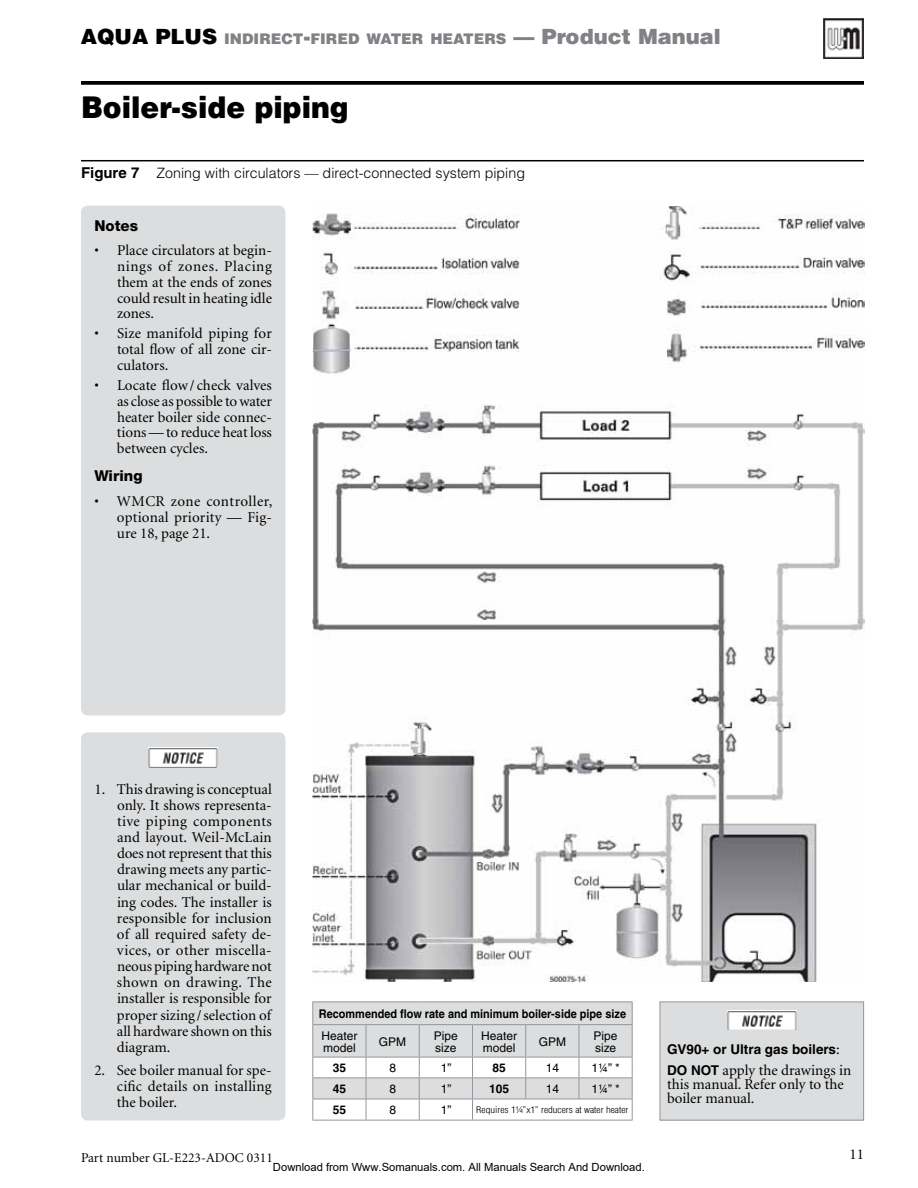
<style>
.page{position:relative;width:918px;height:1188px;background:#fff}
.page>*{position:absolute;margin:0;border:0;box-sizing:border-box;transform-origin:0 0}
.t1{font:900 30px "Helvetica";color:#000;scale:.94 1}
.t2{font:15px/16.2px "Minion";color:#000;text-align:justify}
.t3{font:800 15px "Helvetica Neue";color:#000}
.t4{font:900 14.7px "Helvetica";color:#808285}
.t5{font:300 14.25px "Helvetica";color:#000}
.t6{font:13.5px "Minion";color:#000}
.t7{font:700 13.5px "Helvetica";color:#000}
.t8{font:12px/12px "Helvetica";color:#000}
.t9{font:700 12px "Helvetica";color:#000;scale:.91 1}
.t10{font:700 12px "Helvetica";color:#000}
.t11{font:11.25px "Arial";color:#000}
.t12{font:300 condensed 9px "Helvetica";color:#000;scale:1.18 1}
.s1{font-size:21px;color:#000}
.s2{font-size:21px}
.s3{font-weight:700;font-size:15px}
.s4{font-family:"Minion";font-weight:400;font-size:15px}
.s5{font-family:"Helvetica";font-weight:700;font-size:13.5px}
</style>
<div class="page">
<hr style="left:81px;top:160px;width:783px;height:1px;background:#000">
<img style="left:312px;top:206px;width:552px;height:776px">
<div style="left:81px;top:206px;width:204px;height:509px;background:#dcddde;border-radius:7px"></div>
<div style="left:81px;top:732px;width:204px;height:388px;background:#dcddde;border-radius:7px"></div>
<img style="left:149px;top:748px;width:69px;height:20px">
<div style="left:660px;top:1002px;width:204px;height:118px;background:#dcddde"></div>
<img style="left:727px;top:1010px;width:69px;height:20px">
<div style="left:660px;top:1002px;width:204px;height:118px;border:1px solid #939598"></div>
<svg style="left:312px;top:1002px;width:321px;height:118px"></svg>
<hr style="left:312px;top:1120px;width:54px;height:1px;background:#939598">
<hr style="left:366px;top:1120px;width:53px;height:1px;background:#939598">
<hr style="left:419px;top:1120px;width:53px;height:1px;background:#939598">
<hr style="left:472px;top:1120px;width:54px;height:1px;background:#939598">
<hr style="left:526px;top:1120px;width:53px;height:1px;background:#939598">
<hr style="left:579px;top:1120px;width:54px;height:1px;background:#939598">
<svg style="left:81px;top:81px;width:783px;height:4px;background:#0f0f0f"></svg>
<img style="left:824px;top:18px;width:40px;height:41px">
<p class="t4" style="left:81px;top:29px;width:642px"><span class="s1">AQUA PLUS</span> INDIRECT<span class="s2">-</span>FIRED WATER HEATERS <span class="s2">—</span> <span class="s2">Product Manual</span></p>
<h1 class="t1" style="left:81px;top:88px;width:286px">Boiler-side piping</h1>
<p class="t5" style="left:81px;top:164px;width:446px"><span class="s3">Figure 7</span> Zoning with circulators — direct-connected system piping</p>
<p class="t3" style="left:95px;top:216px;width:45px">Notes</p>
<p class="t2" style="left:117px;top:243px;width:156px;line-height:15.8px;text-indent:-22px">• Place circulators at begin&shy;nings of zones. Placing them at the ends of zones could result in heating idle zones.</p>
<p class="t2" style="left:117px;top:326px;width:156px;line-height:15.8px;text-indent:-22px">• Size manifold piping for total flow of all zone cir&shy;culators.</p>
<p class="t2" style="left:117px;top:378px;width:156px;line-height:15.8px;text-indent:-22px">• Locate flow/ check valves as close as possible to water heater boiler side connec&shy;tions — to reduce heat loss between cycles.</p>
<p class="t3" style="left:94px;top:467px;width:50px">Wiring</p>
<p class="t2" style="left:117px;top:494px;width:157px;line-height:15.8px;text-indent:-23px">• WMCR zone controller, optional priority — Fig&shy;ure 18, page 21.</p>
<p class="t2" style="left:117px;top:781px;width:156px;text-indent:-22px">1. This drawing is conceptual only. It shows representa&shy;tive piping components and layout. Weil-McLain does not represent that this drawing meets any partic&shy;ular mechanical or build&shy;ing codes. The installer is responsible for inclusion of all required safety de&shy;vices, or other miscella&shy;neous piping hardware not shown on drawing. The installer is responsible for proper sizing /selection of all hardware shown on this diagram.</p>
<p class="t2" style="left:117px;top:1062px;width:156px;text-indent:-22px">2. See boiler manual for spe&shy;cific details on installing the boiler.</p>
<p class="t9" style="left:319px;top:1006px;width:339px">Recommended flow rate and minimum boiler-side pipe size</p>
<p class="t8" style="left:321px;top:1029px;width:38px">Heater model</p>
<p class="t8" style="left:379px;top:1035px;width:29px">GPM</p>
<p class="t8" style="left:434px;top:1029px;width:26px">Pipe size</p>
<p class="t8" style="left:481px;top:1029px;width:38px">Heater model</p>
<p class="t8" style="left:539px;top:1035px;width:29px">GPM</p>
<p class="t8" style="left:594px;top:1029px;width:26px">Pipe size</p>
<p class="t10" style="left:333px;top:1060px;width:15px">35</p>
<p class="t8" style="left:389px;top:1062px;width:8px">8</p>
<p class="t8" style="left:441px;top:1062px;width:12px">1”</p>
<p class="t10" style="left:492px;top:1060px;width:15px">85</p>
<p class="t8" style="left:546px;top:1062px;width:15px">14</p>
<p class="t8" style="left:592px;top:1062px;width:30px">1¼” *</p>
<p class="t10" style="left:333px;top:1082px;width:15px">45</p>
<p class="t8" style="left:389px;top:1083px;width:8px">8</p>
<p class="t8" style="left:441px;top:1083px;width:12px">1”</p>
<p class="t10" style="left:489px;top:1082px;width:22px">105</p>
<p class="t8" style="left:546px;top:1083px;width:15px">14</p>
<p class="t8" style="left:592px;top:1083px;width:30px">1¼” *</p>
<p class="t10" style="left:333px;top:1103px;width:15px">55</p>
<p class="t8" style="left:389px;top:1104px;width:8px">8</p>
<p class="t8" style="left:441px;top:1104px;width:12px">1”</p>
<p class="t12" style="left:476px;top:1104px;width:130px">Requires 1¼”x1” reducers at water heater</p>
<p class="t7" style="left:667px;top:1041px;width:174px">GV90+ or Ultra gas boilers<span class="s4">:</span></p>
<p class="t2" style="left:667px;top:1064px;width:186px;line-height:14.2px;text-align:left"><span class="s5">DO NOT</span> apply the drawings in this manual. Refer only to the boiler manual.</p>
<p class="t6" style="left:81px;top:1151px;width:193px">Part number GL-E223-ADOC 0311</p>
<p class="t2" style="left:850px;top:1147px;width:16px">11</p>
<p class="t11" style="left:273px;top:1160px;width:373px">Download from Www.Somanuals.com. All Manuals Search And Download.</p>
</div>
